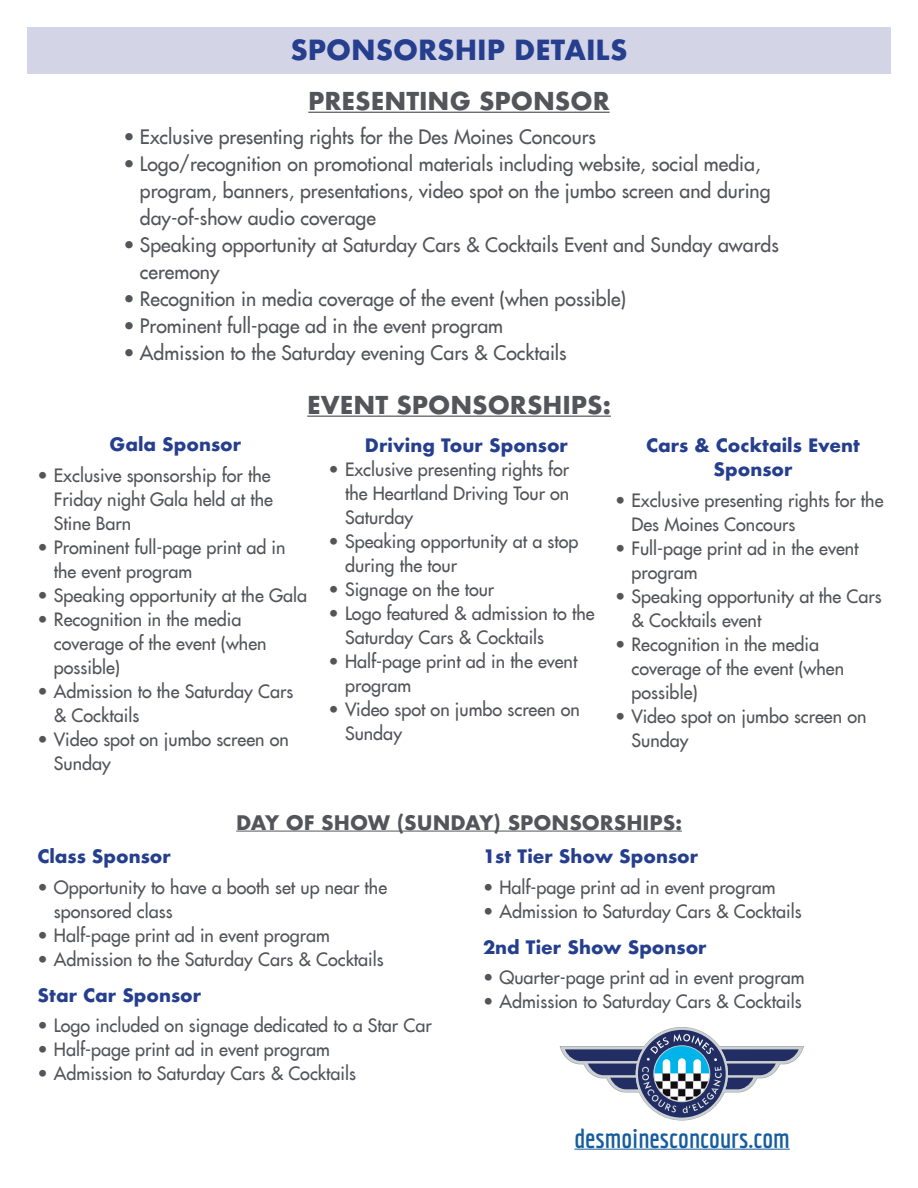
<style>
.page{position:relative;width:918px;height:1188px;background:#fff}
.page>*{position:absolute;margin:0;border:0;box-sizing:border-box;transform-origin:0 0}
.t1{font:700 27px "Economica";color:#175d9e}
.t2{font:700 27px "Futura";color:#253f8e}
.Sponsorship_details{font:700 24px "Futura";color:#54555a}
.Sponsorship_Level{font:700 24px "Futura";color:#54555a}
.Bulleted_Sponsorship_details{font:19.5px/27px "Futura LT";color:#54555a}
.Sponsorship_Header{font:700 19.5px "Futura";color:#54555a}
.Bulleted_Sponsorship_details-2{font:18px/24px "Futura LT";color:#54555a}
.Sponsorship_Level-2{font:700 18px/24px "Futura";color:#253f8e;text-align:center}
.Bulleted_Sponsorship_details-3{font:700 18px "Futura";color:#253f8e}
</style>
<div class="page">
<div style="left:27px;top:27px;width:864px;height:47px;background:#d4d4e7"></div>
<svg style="left:560px;top:1027px;width:244px;height:94px"></svg>
<hr style="left:574px;top:1149px;width:216px;height:1px;background:#175d9e">
<hr style="left:308px;top:112px;width:302px;height:1px;background:#54555a">
<hr style="left:236px;top:831px;width:446px;height:1px;background:#54555a">
<hr style="left:307px;top:416px;width:304px;height:1px;background:#54555a">
<p class="t2" style="left:290px;top:30px;width:339px">SPONSORSHIP DETAILS</p>
<p class="Sponsorship_Level" style="left:308px;top:84px;width:303px">PRESENTING SPONSOR</p>
<p class="Bulleted_Sponsorship_details" style="left:123px;top:123px;width:474px">• Exclusive presenting rights for the Des Moines Concours</p>
<p class="Bulleted_Sponsorship_details" style="left:140px;top:150px;width:632px;text-indent:-16px">• Logo/recognition on promotional materials including website, social media, program, banners, presentations, video spot on the jumbo screen and during day-of-show audio coverage</p>
<p class="Bulleted_Sponsorship_details" style="left:140px;top:231px;width:641px;text-indent:-16px">• Speaking opportunity at Saturday Cars &amp; Cocktails Event and Sunday awards ceremony</p>
<p class="Bulleted_Sponsorship_details" style="left:123px;top:285px;width:504px">• Recognition in media coverage of the event (when possible)</p>
<p class="Bulleted_Sponsorship_details" style="left:123px;top:312px;width:381px">• Prominent full-page ad in the event program</p>
<p class="Bulleted_Sponsorship_details" style="left:123px;top:339px;width:445px">• Admission to the Saturday evening Cars &amp; Cocktails</p>
<p class="Sponsorship_details" style="left:307px;top:388px;width:305px">EVENT SPONSORSHIPS:</p>
<p class="Bulleted_Sponsorship_details-3" style="left:365px;top:433px;width:205px">Driving Tour Sponsor</p>
<p class="Bulleted_Sponsorship_details-2" style="left:345px;top:458px;width:226px;text-align:justify;text-indent:-16px">• Exclusive presenting rights for the Heartland Driving Tour on Saturday</p>
<p class="Bulleted_Sponsorship_details-2" style="left:345px;top:530px;width:235px;text-indent:-16px">• Speaking opportunity at a stop during the tour</p>
<p class="Bulleted_Sponsorship_details-2" style="left:329px;top:578px;width:167px">• Signage on the tour</p>
<p class="Bulleted_Sponsorship_details-2" style="left:345px;top:602px;width:251px;text-indent:-16px">• Logo featured &amp; admission to the<br>Saturday Cars &amp; Cocktails</p>
<p class="Bulleted_Sponsorship_details-2" style="left:345px;top:650px;width:234px;text-indent:-16px">• Half-page print ad in the event program</p>
<p class="Bulleted_Sponsorship_details-2" style="left:345px;top:698px;width:236px;text-indent:-16px">• Video spot on jumbo screen on<br>Sunday</p>
<p class="Sponsorship_Level-2" style="left:110px;top:432px;width:133px">Gala Sponsor</p>
<p class="Bulleted_Sponsorship_details-2" style="left:54px;top:463px;width:220px;text-indent:-17px">• Exclusive sponsorship for the<br>Friday night Gala held at the<br>Stine Barn</p>
<p class="Bulleted_Sponsorship_details-2" style="left:54px;top:535px;width:233px;text-indent:-17px">• Prominent full-page print ad in the event program</p>
<p class="Bulleted_Sponsorship_details-2" style="left:37px;top:583px;width:271px">• Speaking opportunity at the Gala</p>
<p class="Bulleted_Sponsorship_details-2" style="left:54px;top:607px;width:214px;text-indent:-17px">• Recognition in the media coverage of the event (when possible)</p>
<p class="Bulleted_Sponsorship_details-2" style="left:54px;top:679px;width:241px;text-indent:-17px">• Admission to the Saturday Cars &amp; Cocktails</p>
<p class="Bulleted_Sponsorship_details-2" style="left:54px;top:727px;width:236px;text-indent:-17px">• Video spot on jumbo screen on<br>Sunday</p>
<p class="Sponsorship_Level-2" style="left:646px;top:434px;width:215px">Cars &amp; Cocktails Event<br>Sponsor</p>
<p class="Bulleted_Sponsorship_details-2" style="left:632px;top:488px;width:253px;text-indent:-16px">• Exclusive presenting rights for the<br>Des Moines Concours</p>
<p class="Bulleted_Sponsorship_details-2" style="left:632px;top:536px;width:228px;text-indent:-16px">• Full-page print ad in the event program</p>
<p class="Bulleted_Sponsorship_details-2" style="left:632px;top:584px;width:252px;text-indent:-16px">• Speaking opportunity at the Cars &amp; Cocktails event</p>
<p class="Bulleted_Sponsorship_details-2" style="left:632px;top:632px;width:214px;text-indent:-16px">• Recognition in the media coverage of the event (when possible)</p>
<p class="Bulleted_Sponsorship_details-2" style="left:632px;top:704px;width:236px;text-indent:-16px">• Video spot on jumbo screen on<br>Sunday</p>
<p class="Sponsorship_Header" style="left:236px;top:808px;width:447px">DAY OF SHOW (SUNDAY) SPONSORSHIPS:</p>
<p class="Sponsorship_Level-2" style="left:37px;top:844px;width:135px">Class Sponsor</p>
<p class="Bulleted_Sponsorship_details-2" style="left:54px;top:875px;width:335px;text-indent:-17px">• Opportunity to have a booth set up near the sponsored class</p>
<p class="Bulleted_Sponsorship_details-2" style="left:37px;top:923px;width:294px">• Half-page print ad in event program</p>
<p class="Bulleted_Sponsorship_details-2" style="left:37px;top:947px;width:348px">• Admission to the Saturday Cars &amp; Cocktails</p>
<p class="Sponsorship_Level-2" style="left:37px;top:983px;width:165px">Star Car Sponsor</p>
<p class="Bulleted_Sponsorship_details-2" style="left:37px;top:1014px;width:396px">• Logo included on signage dedicated to a Star Car</p>
<p class="Bulleted_Sponsorship_details-2" style="left:37px;top:1038px;width:294px">• Half-page print ad in event program</p>
<p class="Bulleted_Sponsorship_details-2" style="left:37px;top:1062px;width:320px">• Admission to Saturday Cars &amp; Cocktails</p>
<p class="Sponsorship_Level-2" style="left:483px;top:844px;width:217px">1st Tier Show Sponsor</p>
<p class="Bulleted_Sponsorship_details-2" style="left:483px;top:875px;width:294px">• Half-page print ad in event program</p>
<p class="Bulleted_Sponsorship_details-2" style="left:483px;top:899px;width:320px">• Admission to Saturday Cars &amp; Cocktails</p>
<p class="Sponsorship_Level-2" style="left:483px;top:935px;width:225px">2nd Tier Show Sponsor</p>
<p class="Bulleted_Sponsorship_details-2" style="left:483px;top:966px;width:323px">• Quarter-page print ad in event program</p>
<p class="Bulleted_Sponsorship_details-2" style="left:483px;top:990px;width:320px">• Admission to Saturday Cars &amp; Cocktails</p>
<p class="t1" style="left:574px;top:1123px;width:217px">desmoinesconcours.com</p>
</div>
